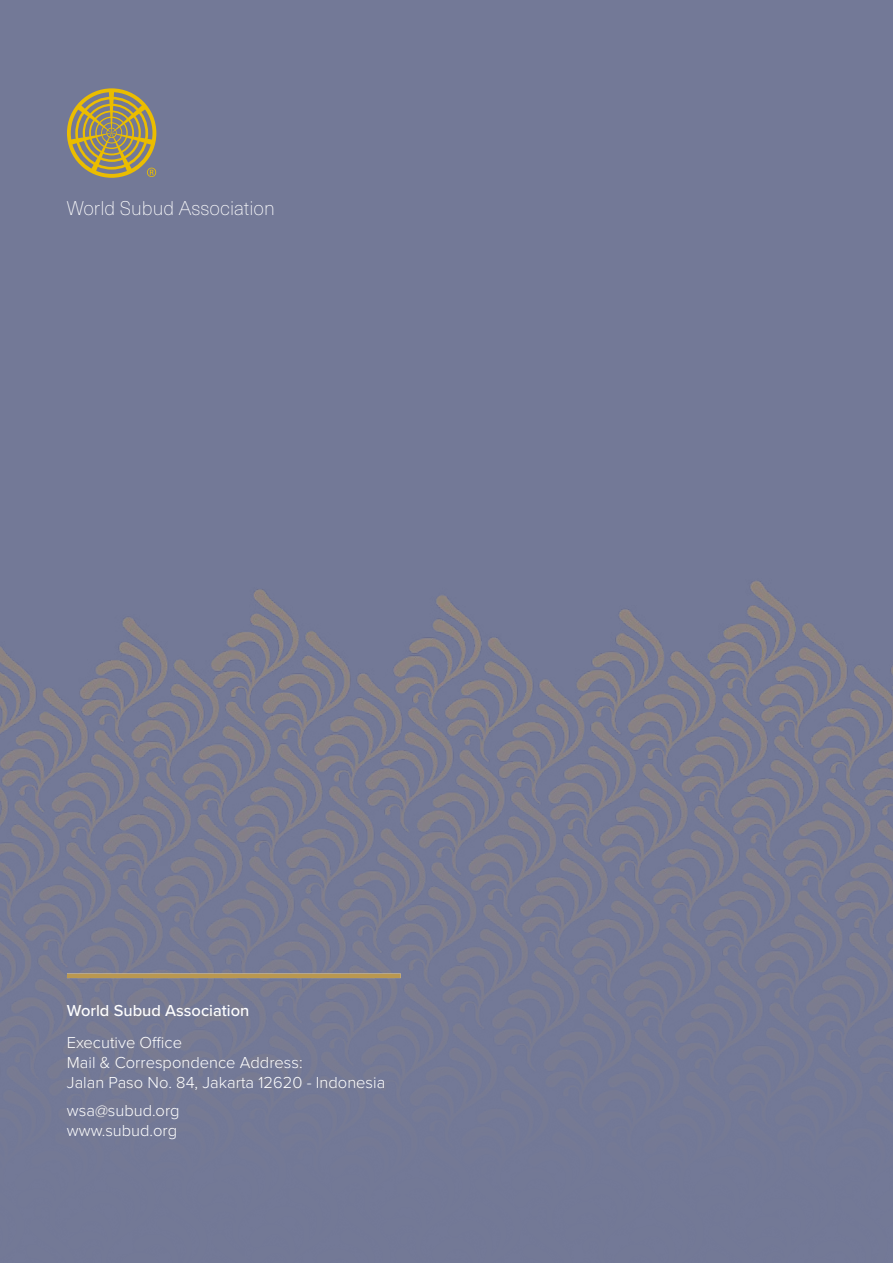
<style>
.page{position:relative;width:893px;height:1263px;background:#737997}
.page>*{position:absolute;margin:0;border:0;box-sizing:border-box;transform-origin:0 0}
.t1{font:100 19.5px "Neue Haas Unica W1 G";color:#fff}
.t2{font:300 16.5px/19.8px "Proxima Nova";color:#fff}
.t3{font:500 16.5px "Proxima Nova";color:#fff}
</style>
<div class="page">
<img style="left:0;top:581px;width:893px;height:437px">
<div style="left:67px;top:973px;width:334px;height:5px;background:#ba9850"></div>
<svg style="left:67px;top:88px;width:89px;height:90px"></svg>
<p class="t1" style="left:67px;top:194px;width:209px">World Subud Association</p>
<p class="t3" style="left:67px;top:998px;width:184px">World Subud Association</p>
<p class="t2" style="left:67px;top:1032px;width:320px">Executive Office<br>Mail &amp; Correspondence Address:<br>Jalan Paso No. 84, Jakarta 12620 - Indonesia</p>
<p class="t2" style="left:67px;top:1100px;width:114px">wsa@subud.org www.subud.org</p>
</div>
